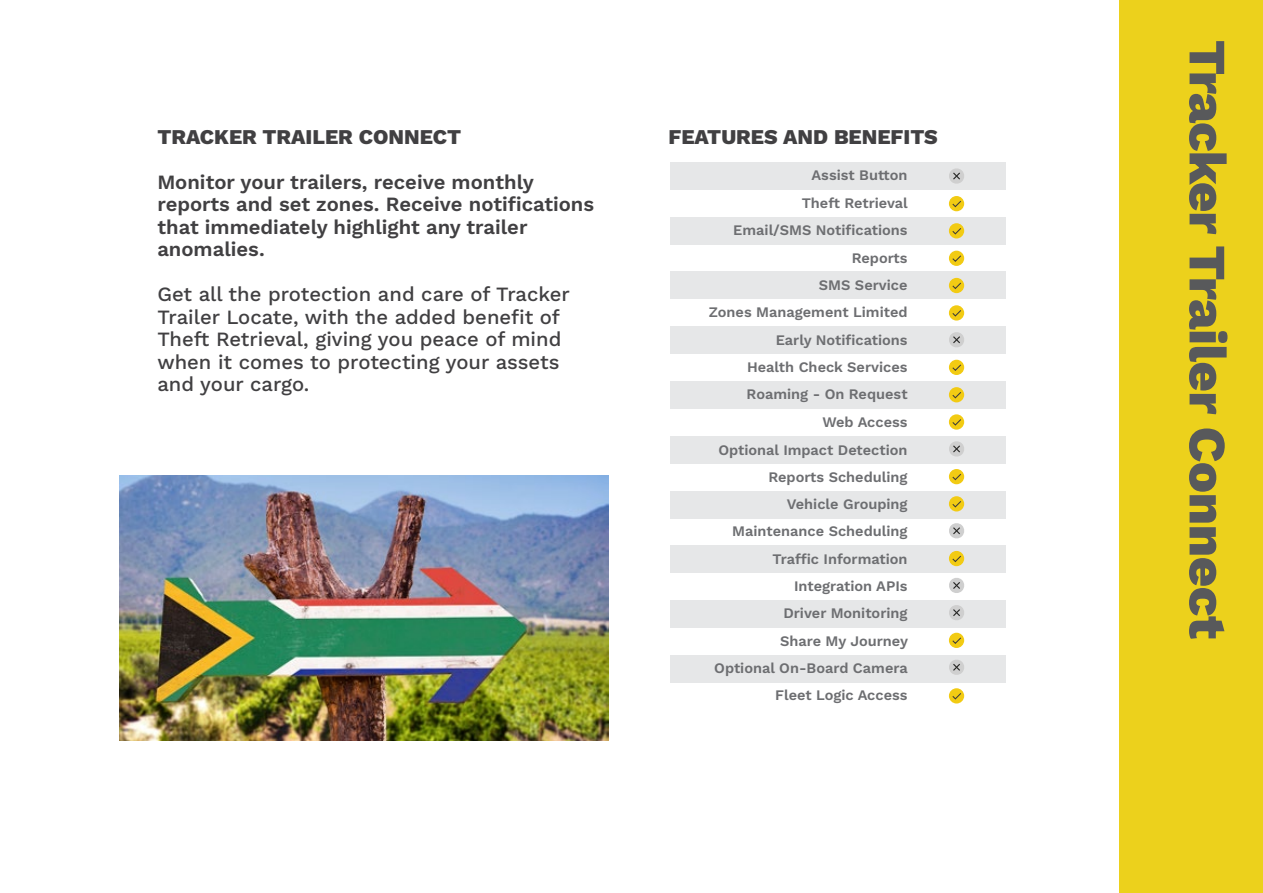
<style>
.page{position:relative;width:1263px;height:893px;background:#fff}
.page>*{position:absolute;margin:0;border:0;box-sizing:border-box;transform-origin:0 0}
.t1{font:800 52.5px "Work Sans";letter-spacing:-.01em;color:#58595b}
.t2{font:800 21px "Work Sans";color:#414042}
.t3{font:500 20.25px/22.5px "Work Sans";color:#414042}
.t4{font:600 20.25px/22.5px "Work Sans";color:#414042}
.t5{font:600 14.55px/27.5px "Work Sans";color:#6d6e71;text-align:right}
</style>
<div class="page">
<div style="left:670px;top:162px;width:336px;height:28px;background:#e6e7e8"></div>
<div style="left:670px;top:217px;width:336px;height:27px;background:#e6e7e8"></div>
<div style="left:670px;top:272px;width:336px;height:27px;background:#e6e7e8"></div>
<div style="left:670px;top:327px;width:336px;height:27px;background:#e6e7e8"></div>
<div style="left:670px;top:381px;width:336px;height:28px;background:#e6e7e8"></div>
<div style="left:670px;top:436px;width:336px;height:27px;background:#e6e7e8"></div>
<div style="left:670px;top:491px;width:336px;height:27px;background:#e6e7e8"></div>
<div style="left:670px;top:600px;width:336px;height:28px;background:#e6e7e8"></div>
<div style="left:670px;top:655px;width:336px;height:28px;background:#e6e7e8"></div>
<div style="left:670px;top:546px;width:336px;height:27px;background:#e6e7e8"></div>
<div style="left:1120px;top:0;width:143px;height:893px;background:#ecd11c"></div>
<div style="left:949px;top:196px;width:15px;height:15px;background:#f2cb13;border-radius:50%"></div>
<svg style="left:952px;top:201px;width:9px;height:7px"></svg>
<div style="left:949px;top:223px;width:15px;height:15px;background:#f2cb13;border-radius:50%"></div>
<svg style="left:952px;top:228px;width:9px;height:7px"></svg>
<div style="left:949px;top:251px;width:15px;height:15px;background:#f2cb13;border-radius:50%"></div>
<svg style="left:952px;top:255px;width:9px;height:7px"></svg>
<div style="left:949px;top:278px;width:15px;height:15px;background:#f2cb13;border-radius:50%"></div>
<svg style="left:952px;top:282px;width:9px;height:7px"></svg>
<svg style="left:949px;top:305px;width:15px;height:16px"></svg>
<svg style="left:951px;top:309px;width:11px;height:8px"></svg>
<div style="left:949px;top:360px;width:15px;height:15px;background:#f2cb13;border-radius:50%"></div>
<svg style="left:952px;top:364px;width:9px;height:7px"></svg>
<div style="left:949px;top:387px;width:15px;height:15px;background:#f2cb13;border-radius:50%"></div>
<svg style="left:952px;top:392px;width:9px;height:7px"></svg>
<svg style="left:949px;top:414px;width:15px;height:16px"></svg>
<svg style="left:951px;top:418px;width:11px;height:8px"></svg>
<div style="left:949px;top:469px;width:15px;height:15px;background:#f2cb13;border-radius:50%"></div>
<svg style="left:952px;top:474px;width:9px;height:7px"></svg>
<div style="left:949px;top:496px;width:15px;height:15px;background:#f2cb13;border-radius:50%"></div>
<svg style="left:952px;top:501px;width:9px;height:7px"></svg>
<div style="left:949px;top:551px;width:15px;height:15px;background:#f2cb13;border-radius:50%"></div>
<svg style="left:952px;top:555px;width:9px;height:8px"></svg>
<div style="left:949px;top:633px;width:15px;height:15px;background:#f2cb13;border-radius:50%"></div>
<svg style="left:952px;top:637px;width:9px;height:7px"></svg>
<svg style="left:949px;top:168px;width:15px;height:16px"></svg>
<svg style="left:949px;top:332px;width:15px;height:15px"></svg>
<svg style="left:949px;top:441px;width:15px;height:16px"></svg>
<svg style="left:949px;top:523px;width:15px;height:16px"></svg>
<svg style="left:949px;top:578px;width:15px;height:15px"></svg>
<svg style="left:949px;top:605px;width:15px;height:15px"></svg>
<svg style="left:949px;top:660px;width:15px;height:15px"></svg>
<img style="left:119px;top:476px;width:489px;height:264px">
<div style="left:949px;top:688px;width:15px;height:15px;background:#f2cb13;border-radius:50%"></div>
<svg style="left:952px;top:693px;width:9px;height:7px"></svg>
<h2 class="t2" style="left:157px;top:120px;width:305px">TRACKER TRAILER CONNECT</h2>
<h2 class="t2" style="left:668px;top:120px;width:271px">FEATURES AND BENEFITS</h2>
<h3 class="t4" style="left:157px;top:170px;width:438px">Monitor your trailers, receive monthly reports and set zones. Receive notifications that immediately highlight any trailer anomalies.</h3>
<h3 class="t3" style="left:157px;top:282px;width:414px">Get all the protection and care of Tracker Trailer Locate, with the added benefit of Theft Retrieval, giving you peace of mind when it comes to protecting your assets and your cargo.</h3>
<p class="t5" style="left:709px;top:161px;width:201px">Assist Button<br>Theft Retrieval<br>Email/SMS Notifications<br>Reports<br>SMS Service<br>Zones Management Limited<br>Early Notifications<br>Health Check Services<br>Roaming - On Request<br>Web Access<br>Optional Impact Detection<br>Reports Scheduling<br>Vehicle Grouping<br>Maintenance Scheduling<br>Traffic Information</p>
<p class="t5" style="left:794px;top:572px;width:115px">Integration APIs</p>
<p class="t5" style="left:783px;top:599px;width:126px">Driver Monitoring</p>
<p class="t5" style="left:780px;top:627px;width:129px">Share My Journey</p>
<p class="t5" style="left:714px;top:654px;width:195px">Optional On-Board Camera</p>
<p class="t5" style="left:775px;top:681px;width:134px">Fleet Logic Access</p>
<h1 class="t1" style="left:1247px;top:40px;width:601px;rotate:90deg">Tracker Trailer Connect</h1>
</div>
